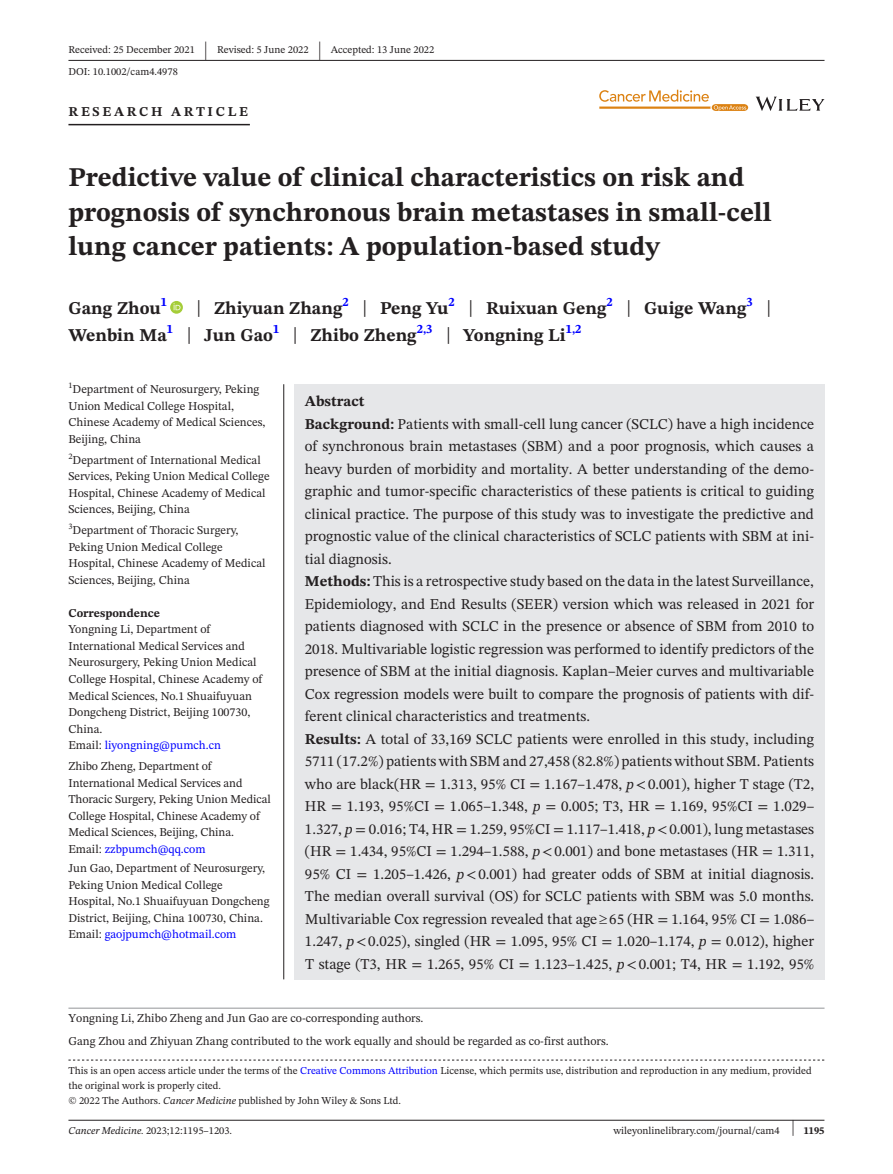
<style>
.page{position:relative;width:893px;height:1174px;background:#fff}
.page>*{position:absolute;margin:0;border:0;box-sizing:border-box;transform-origin:0 0}
.t1{font:700 27px/34.5px "STIX Two Text";color:#231f20}
.t2{font:25.65px "STIX Two Text";color:#231f20;scale:.49 1}
.t3{font:700 18px/27px "STIX Two Text";color:#231f20}
.t4{font:15px/22.5px "STIX Two Text";color:#231f20}
.t5{font:700 13.5px "STIX Two Text";letter-spacing:.2em;color:#231f20}
.t6{font:12px/16.5px "STIX Two Text";color:#231f20}
.t7{font:700 12px "STIX Two Text";color:#231f20}
.t8{font:10.5px/15px "STIX Two Text";color:#231f20}
.s1{font-weight:400;font-size:23.4px}
.s2{color:#00f}
.s3{font-weight:700}
.s4{font-family:"STIX"}
.s5{font-style:italic}
.s6{font-size:22.2px}
</style>
<div class="page">
<hr style="left:68px;top:1119px;width:756px;height:1px;background:#231f20">
<svg style="left:756px;top:97px;width:68px;height:14px"></svg>
<svg style="left:599px;top:90px;width:149px;height:21px"></svg>
<hr style="left:68px;top:60px;width:756px;height:1px;background:#231f20">
<hr style="left:68px;top:124px;width:182px;height:1px;background:#231f20">
<svg style="left:170px;top:301px;width:13px;height:13px"></svg>
<svg style="left:174px;top:303px;width:6px;height:7px"></svg>
<svg style="left:68px;top:1059px;width:756px;height:1px"></svg>
<hr style="left:68px;top:1007px;width:756px;height:1px;background:#939598">
<div style="left:294px;top:384px;width:530px;height:595px;background:#e6e7e9"></div>
<hr style="left:283px;top:384px;width:1px;height:595px;background:#231f20">
<p class="t8" style="left:68px;top:42px;width:128px">Received: 25 December 2021</p>
<h2 class="t2" style="left:204px;top:32px;width:8px">|</h2>
<p class="t8" style="left:217px;top:42px;width:93px">Revised: 5 June 2022</p>
<h2 class="t2" style="left:318px;top:32px;width:8px">|</h2>
<p class="t8" style="left:331px;top:42px;width:105px">Accepted: 13 June 2022</p>
<p class="t8" style="left:68px;top:64px;width:111px">DOI: 10.1002/cam4.4978</p>
<p class="t5" style="left:68px;top:101px;width:181px">RESEARCH ARTICLE</p>
<h1 class="t1" style="left:68px;top:161px;width:705px">Predictive value of clinical characteristics on risk and prognosis of synchronous brain metastases in small-cell lung cancer patients: A population-based study</h1>
<p class="t3" style="left:68px;top:295px;width:100px">Gang Zhou<sup>1</sup></p>
<p class="t3" style="left:68px;top:295px;width:704px;text-indent:128px"><span class="s1">|</span> Zhiyuan Zhang<sup>2</sup> <span class="s1">|</span> Peng Yu<sup>2</sup> <span class="s1">|</span> Ruixuan Geng<sup>2</sup> <span class="s1">|</span> Guige Wang<sup>3</sup> <span class="s1">|<br></span>Wenbin Ma<sup>1</sup> <span class="s1">|</span> Jun Gao<sup>1</sup> <span class="s1">|</span> Zhibo Zheng<sup>2,3</sup> <span class="s1">|</span> Yongning Li<sup>1,2</sup></p>
<p class="t6" style="left:68px;top:381px;width:199px"><sup>1</sup>Department of Neurosurgery, Peking<br>Union Medical College Hospital,<br>Chinese Academy of Medical Sciences,<br>Beijing, China</p>
<p class="t6" style="left:68px;top:451px;width:203px"><sup>2</sup>Department of International Medical Services, Peking Union Medical College Hospital, Chinese Academy of Medical Sciences, Beijing, China</p>
<p class="t6" style="left:68px;top:522px;width:199px"><sup>3</sup>Department of Thoracic Surgery,<br>Peking Union Medical College<br>Hospital, Chinese Academy of Medical<br>Sciences, Beijing, China</p>
<p class="t7" style="left:68px;top:604px;width:93px">Correspondence</p>
<p class="t6" style="left:68px;top:621px;width:195px">Yongning Li, Department of<br>International Medical Services and<br>Neurosurgery, Peking Union Medical<br>College Hospital, Chinese Academy of<br>Medical Sciences, No.1 Shuaifuyuan<br>Dongcheng District, Beijing 100730,<br>China.<br>Email: <span class="s2">liyongning@pumch.cn</span></p>
<p class="t6" style="left:68px;top:757px;width:204px">Zhibo Zheng, Department of International Medical Services and Thoracic Surgery, Peking Union Medical College Hospital, Chinese Academy of Medical Sciences, Beijing, China.<br>Email: <span class="s2">zzbpumch@qq.com</span></p>
<p class="t6" style="left:68px;top:859px;width:203px">Jun Gao, Department of Neurosurgery, Peking Union Medical College Hospital, No.1 Shuaifuyuan Dongcheng District, Beijing, China 100730, China.<br>Email: <span class="s2">gaojpumch@hotmail.com</span></p>
<p class="t4" style="left:305px;top:390px;width:511px"><span class="s3">Abstract<br>Background:</span> Patients with small-cell lung cancer (SCLC) have a high incidence of synchronous brain metastases (SBM) and a poor prognosis, which causes a heavy burden of morbidity and mortality. A better understanding of the demo&shy;graphic and tumor-specific characteristics of these patients is critical to guiding clinical practice. The purpose of this study was to investigate the predictive and prognostic value of the clinical characteristics of SCLC patients with SBM at ini&shy;tial diagnosis.<br><span class="s3">Methods:</span> This is a retrospective study based on the data in the latest Surveillance, Epidemiology, and End Results (SEER) version which was released in 2021 for patients diagnosed with SCLC in the presence or absence of SBM from 2010 to 2018. Multivariable logistic regression was performed to identify predictors of the presence of SBM at the initial diagnosis. Kaplan–Meier curves and multivariable Cox regression models were built to compare the prognosis of patients with dif&shy;ferent clinical characteristics and treatments.<br><span class="s3">Results:</span> A total of 33,169 SCLC patients were enrolled in this study, including 5711 (17.2%) patients with SBM and 27,458 (82.8%) patients without SBM. Patients who are black(HR <span class="s4">=</span> 1.313, 95% CI <span class="s4">=</span> 1.167–1.478, <span class="s5">p</span><span class="s4">&lt;</span>0.001), higher T stage (T2, HR <span class="s4">=</span> 1.193, 95%CI <span class="s4">=</span> 1.065–1.348, <span class="s5">p</span> <span class="s4">=</span> 0.005; T3, HR <span class="s4">=</span> 1.169, 95%CI <span class="s4">=</span> 1.029– 1.327, <span class="s5">p</span> <span class="s4">=</span> 0.016; T4, HR <span class="s4">=</span> 1.259, 95%CI <span class="s4">=</span> 1.117–1.418, <span class="s5">p</span><span class="s4">&lt;</span>0.001), lung metastases (HR <span class="s4">=</span> 1.434, 95%CI <span class="s4">=</span> 1.294–1.588, <span class="s5">p</span><span class="s4">&lt;</span>0.001) and bone metastases (HR <span class="s4">=</span> 1.311, 95% CI <span class="s4">=</span> 1.205–1.426, <span class="s5">p</span><span class="s4">&lt;</span>0.001) had greater odds of SBM at initial diagnosis.<br>The median overall survival (OS) for SCLC patients with SBM was 5.0 months.<br>Multivariable Cox regression revealed that age≥65 (HR <span class="s4">=</span> 1.164, 95% CI <span class="s4">=</span> 1.086– 1.247, <span class="s5">p</span><span class="s4">&lt;</span>0.025), singled (HR <span class="s4">=</span> 1.095, 95% CI <span class="s4">=</span> 1.020–1.174, <span class="s5">p</span> <span class="s4">=</span> 0.012), higher T stage (T3, HR <span class="s4">=</span> 1.265, 95% CI <span class="s4">=</span> 1.123–1.425, <span class="s5">p</span><span class="s4">&lt;</span>0.001; T4, HR <span class="s4">=</span> 1.192, 95%</p>
<p class="t6" style="left:68px;top:1006px;width:542px;line-height:22.5px">Yongning Li, Zhibo Zheng and Jun Gao are co-corresponding authors.<br>Gang Zhou and Zhiyuan Zhang contributed to the work equally and should be regarded as co-first authors.</p>
<p class="t8" style="left:68px;top:1063px;width:745px">This is an open access article under the terms of the <span class="s2">Creative Commons Attribution</span> License, which permits use, distribution and reproduction in any medium, provided the original work is properly cited.<br>© 2022 The Authors. <span class="s5">Cancer Medicine</span> published by John Wiley &amp; Sons Ltd.</p>
<p class="t8" style="left:68px;top:1123px;width:165px"><span class="s5">Cancer Medicine.</span> 2023;12:1195–1203.</p>
<p class="t8" style="left:613px;top:1123px;width:213px">wileyonlinelibrary.com/journal/cam4 <span class="s6">|</span> <span class="s3">1195</span></p>
</div>
